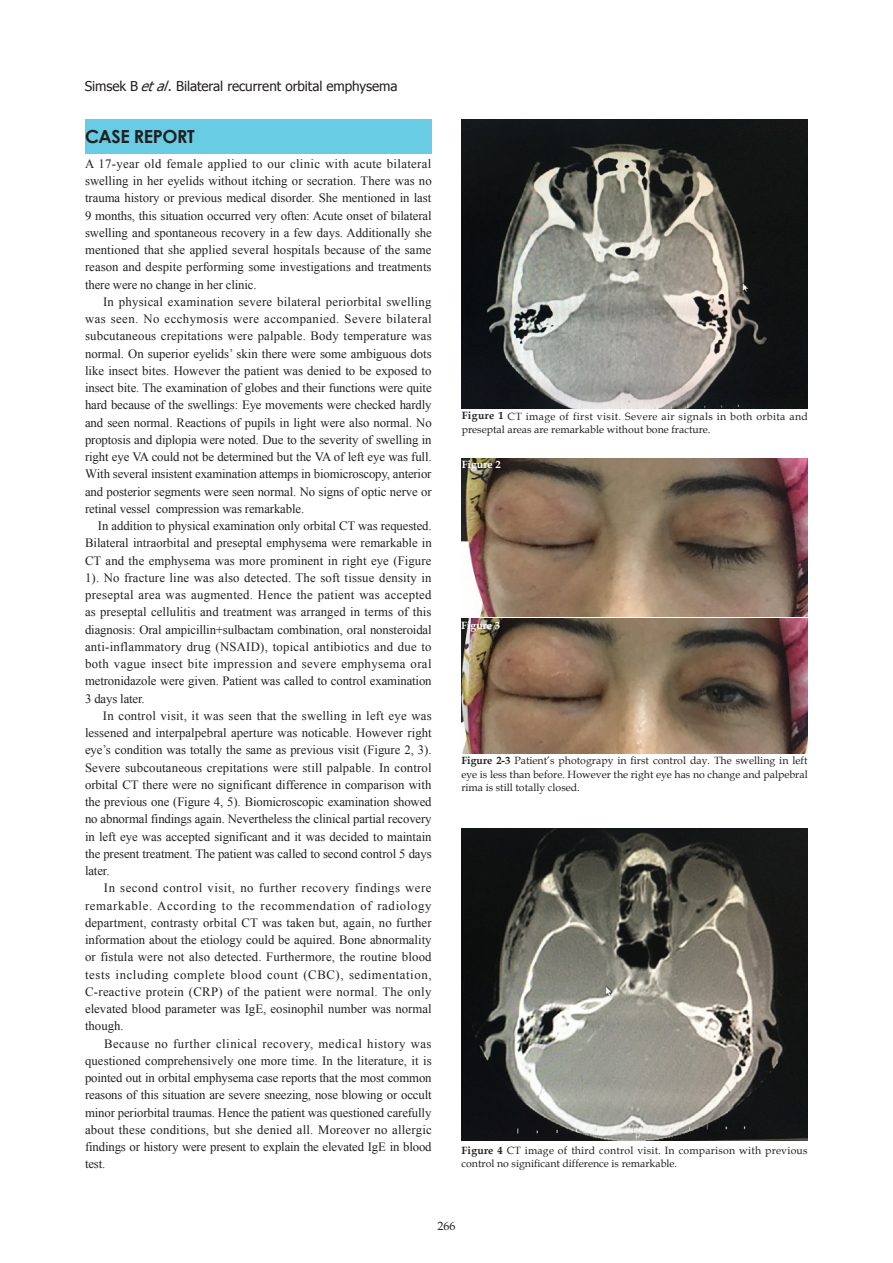
<style>
.page{position:relative;width:893px;height:1263px;background:#fff}
.page>*{position:absolute;margin:0;border:0;box-sizing:border-box;transform-origin:0 0}
.Abstract{font:700 18px "Century Gothic";letter-spacing:-.025em;color:#231f20}
.t1{font:13.5px "Tahoma";letter-spacing:-.005em;color:#231f20}
.t2{font:12.75px/17.2px "Times New Roman";letter-spacing:-.01em;color:#231f20;text-align:justify}
.t3{font:12px "Book Antiqua";color:#231f20}
.Tahoma-7{font:10.5px/13.5px "Book Antiqua";color:#231f20}
.Tahoma-7-2{font:10.5px/13.5px "Book Antiqua";letter-spacing:.02em;color:#231f20}
.Tahoma-7-3{font:700 10.5px "Book Antiqua";color:#fff}
.s1{font-style:italic}
.s2{font-weight:700}
</style>
<div class="page">
<div style="left:85px;top:119px;width:347px;height:34px;background:#67cce4"></div>
<img style="left:462px;top:829px;width:346px;height:311px">
<img style="left:461px;top:119px;width:347px;height:289px">
<img style="left:461px;top:458px;width:347px;height:295px">
<p class="t1" style="left:85px;top:77px;width:314px">Simsek B <span class="s1">etal</span>. Bilateral recurrent orbital emphysema</p>
<p class="Abstract" style="left:85px;top:122px;width:111px">CASE REPORT</p>
<p class="t2" style="left:85px;top:155px;width:348px">A 17-year old female applied to our clinic with acute bilateral swelling in her eyelids without itching or secration. There was no trauma history or previous medical disorder. She mentioned in last 9 months, this situation occurred very often: Acute onset of bilateral swelling and spontaneous recovery in a few days. Additionally she mentioned that she applied several hospitals because of the same reason and despite performing some investigations and treatments there were no change in her clinic.</p>
<p class="t2" style="left:85px;top:293px;width:348px;text-indent:18px">In physical examination severe bilateral periorbital swelling was seen. No ecchymosis were accompanied. Severe bilateral subcutaneous crepitations were palpable. Body temperature was normal. On superior eyelids’ skin there were some ambiguous dots like insect bites. However the patient was denied to be exposed to insect bite. The examination of globes and their functions were quite hard because of the swellings: Eye movements were checked hardly and seen normal. Reactions of pupils in light were also normal. No proptosis and diplopia were noted. Due to the severity of swelling in right eye VA could not be determined but the VA of left eye was full.<br>With several insistent examination attemps in biomicroscopy, anterior and posterior segments were seen normal. No signs of optic nerve or retinal vessel compression was remarkable.</p>
<p class="t2" style="left:85px;top:517px;width:348px;text-indent:13px">In addition to physical examination only orbital CT was requested.<br>Bilateral intraorbital and preseptal emphysema were remarkable in CT and the emphysema was more prominent in right eye (Figure 1). No fracture line was also detected. The soft tissue density in preseptal area was augmented. Hence the patient was accepted as preseptal cellulitis and treatment was arranged in terms of this diagnosis: Oral ampicillin+sulbactam combination, oral nonsteroidal anti-inflammatory drug (NSAID), topical antibiotics and due to both vague insect bite impression and severe emphysema oral metronidazole were given. Patient was called to control examination 3 days later.</p>
<p class="t2" style="left:85px;top:707px;width:348px;text-indent:18px">In control visit, it was seen that the swelling in left eye was lessened and interpalpebral aperture was noticable. However right eye’s condition was totally the same as previous visit (Figure 2, 3).<br>Severe subcoutaneous crepitations were still palpable. In control orbital CT there were no significant difference in comparison with the previous one (Figure 4, 5). Biomicroscopic examination showed no abnormal findings again. Nevertheless the clinical partial recovery in left eye was accepted significant and it was decided to maintain the present treatment. The patient was called to second control 5 days later.</p>
<p class="t2" style="left:85px;top:879px;width:348px;text-indent:19px">In second control visit, no further recovery findings were remarkable. According to the recommendation of radiology department, contrasty orbital CT was taken but, again, no further information about the etiology could be aquired. Bone abnormality or fistula were not also detected. Furthermore, the routine blood tests including complete blood count (CBC), sedimentation, C-reactive protein (CRP) of the patient were normal. The only elevated blood parameter was IgE, eosinophil number was normal though.</p>
<p class="t2" style="left:85px;top:1034px;width:348px;text-indent:19px">Because no further clinical recovery, medical history was questioned comprehensively one more time. In the literature, it is pointed out in orbital emphysema case reports that the most common reasons of this situation are severe sneezing, nose blowing or occult minor periorbital traumas. Hence the patient was questioned carefully about these conditions, but she denied all. Moreover no allergic findings or history were present to explain the elevated IgE in blood test.</p>
<p class="Tahoma-7" style="left:462px;top:409px;width:348px"><span class="s2">Figure 1</span> CT image of first visit. Severe air signals in both orbita and preseptal areas are remarkable without bone fracture.</p>
<p class="Tahoma-7-3" style="left:462px;top:457px;width:40px">Figure 2</p>
<p class="Tahoma-7-3" style="left:461px;top:618px;width:40px">Figure 3</p>
<p class="Tahoma-7" style="left:461px;top:753px;width:348px;text-align:justify"><span class="s2">Figure 2-3</span> Patient’s photograpy in first control day. The swelling in left eye is less than before. However the right eye has no change and palpebral rima is still totally closed.</p>
<p class="Tahoma-7-2" style="left:462px;top:1143px;width:347px"><span class="s2">Figure 4</span> CT image of third control visit. In comparison with previous control no significant difference is remarkable.</p>
<p class="t3" style="left:437px;top:1217px;width:19px">266</p>
</div>
